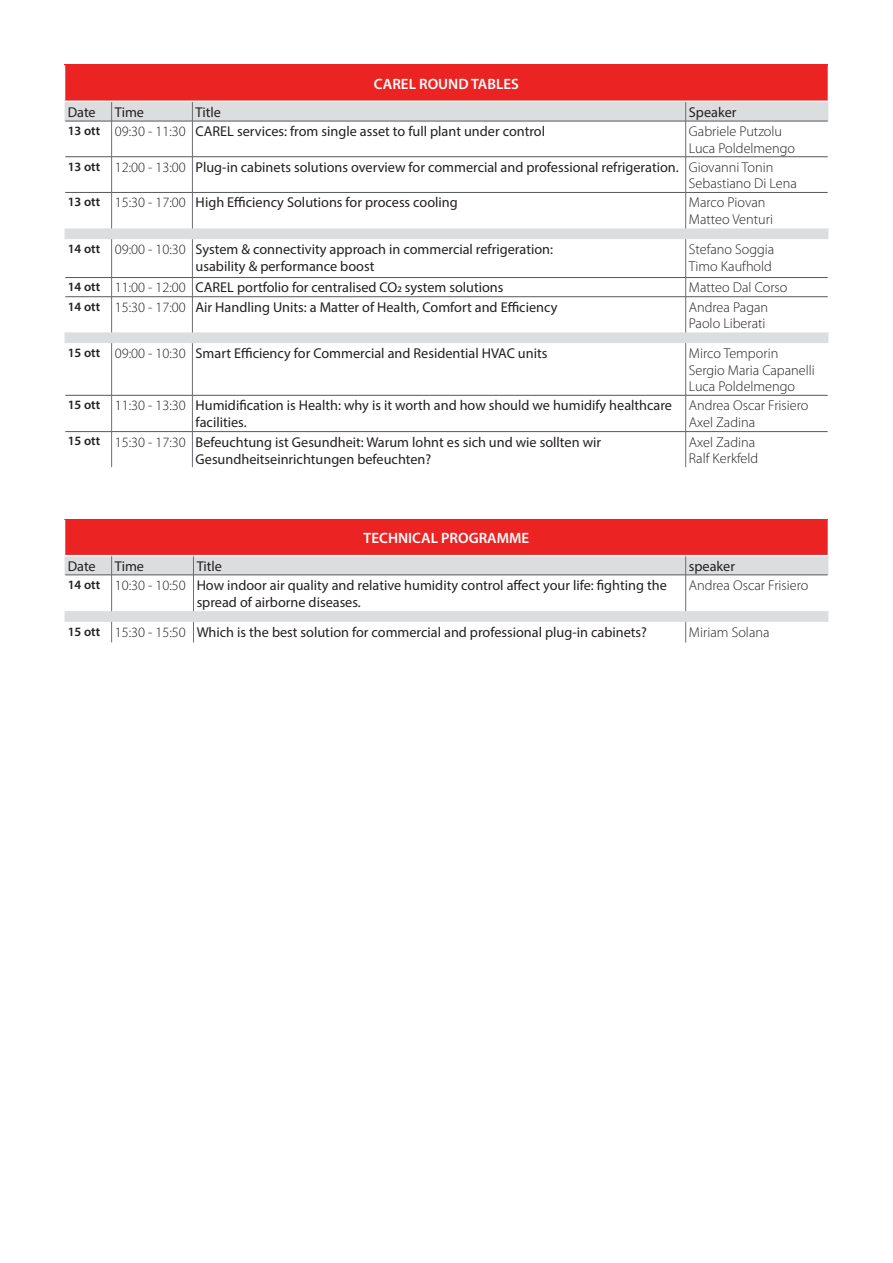
<style>
.page{position:relative;width:893px;height:1263px;background:#fff}
.page>*{position:absolute;margin:0;border:0;box-sizing:border-box;transform-origin:0 0}
.t1{font:600 15px "Myriad Pro";color:#fff}
.t2{font:14.25px/17.1px "Myriad Pro";color:#231f20}
.t3{font:300 14.25px/16.5px "Myriad Pro";color:#231f20}
.s1{font-weight:600;font-size:12.75px}
.s2{font-weight:300}
</style>
<div class="page">
<div style="left:65px;top:65px;width:763px;height:36px;background:#ec2323"></div>
<svg style="left:65px;top:102px;width:763px;height:241px"></svg>
<svg style="left:111px;top:102px;width:1px;height:19px"></svg>
<svg style="left:192px;top:102px;width:1px;height:19px"></svg>
<svg style="left:685px;top:102px;width:1px;height:19px"></svg>
<hr style="left:111px;top:121px;width:1px;height:36px;background:#6c6d70">
<hr style="left:192px;top:121px;width:1px;height:36px;background:#6c6d70">
<hr style="left:685px;top:121px;width:1px;height:36px;background:#6c6d70">
<hr style="left:111px;top:157px;width:1px;height:35px;background:#6c6d70">
<hr style="left:192px;top:157px;width:1px;height:35px;background:#6c6d70">
<hr style="left:685px;top:157px;width:1px;height:35px;background:#6c6d70">
<hr style="left:111px;top:193px;width:1px;height:35px;background:#6c6d70">
<hr style="left:192px;top:193px;width:1px;height:35px;background:#6c6d70">
<hr style="left:685px;top:193px;width:1px;height:35px;background:#6c6d70">
<hr style="left:111px;top:239px;width:1px;height:38px;background:#6c6d70">
<hr style="left:192px;top:239px;width:1px;height:38px;background:#6c6d70">
<hr style="left:685px;top:239px;width:1px;height:38px;background:#6c6d70">
<svg style="left:111px;top:278px;width:1px;height:18px"></svg>
<svg style="left:192px;top:278px;width:1px;height:18px"></svg>
<svg style="left:685px;top:278px;width:1px;height:18px"></svg>
<hr style="left:111px;top:297px;width:1px;height:35px;background:#6c6d70">
<hr style="left:192px;top:297px;width:1px;height:35px;background:#6c6d70">
<hr style="left:685px;top:297px;width:1px;height:35px;background:#6c6d70">
<hr style="left:111px;top:343px;width:1px;height:52px;background:#6c6d70">
<hr style="left:192px;top:343px;width:1px;height:52px;background:#6c6d70">
<hr style="left:685px;top:343px;width:1px;height:52px;background:#6c6d70">
<hr style="left:111px;top:395px;width:1px;height:36px;background:#6c6d70">
<hr style="left:192px;top:395px;width:1px;height:36px;background:#6c6d70">
<hr style="left:685px;top:395px;width:1px;height:36px;background:#6c6d70">
<hr style="left:111px;top:432px;width:1px;height:35px;background:#6c6d70">
<hr style="left:192px;top:432px;width:1px;height:35px;background:#6c6d70">
<hr style="left:685px;top:432px;width:1px;height:35px;background:#6c6d70">
<hr style="left:65px;top:121px;width:47px;height:1px;background:#57585a">
<hr style="left:112px;top:121px;width:80px;height:1px;background:#57585a">
<hr style="left:192px;top:121px;width:494px;height:1px;background:#57585a">
<hr style="left:686px;top:121px;width:142px;height:1px;background:#57585a">
<hr style="left:65px;top:192px;width:47px;height:1px;background:#57585a">
<hr style="left:112px;top:192px;width:80px;height:1px;background:#57585a">
<hr style="left:192px;top:192px;width:494px;height:1px;background:#57585a">
<hr style="left:686px;top:192px;width:142px;height:1px;background:#57585a">
<hr style="left:65px;top:277px;width:47px;height:1px;background:#57585a">
<hr style="left:112px;top:277px;width:80px;height:1px;background:#57585a">
<hr style="left:192px;top:277px;width:494px;height:1px;background:#57585a">
<hr style="left:686px;top:277px;width:142px;height:1px;background:#57585a">
<hr style="left:65px;top:296px;width:47px;height:1px;background:#57585a">
<hr style="left:112px;top:296px;width:80px;height:1px;background:#57585a">
<hr style="left:192px;top:296px;width:494px;height:1px;background:#57585a">
<hr style="left:686px;top:296px;width:142px;height:1px;background:#57585a">
<hr style="left:65px;top:395px;width:47px;height:1px;background:#57585a">
<hr style="left:112px;top:395px;width:80px;height:1px;background:#57585a">
<hr style="left:192px;top:395px;width:494px;height:1px;background:#57585a">
<hr style="left:686px;top:395px;width:142px;height:1px;background:#57585a">
<hr style="left:65px;top:431px;width:47px;height:1px;background:#57585a">
<hr style="left:112px;top:431px;width:80px;height:1px;background:#57585a">
<hr style="left:192px;top:431px;width:494px;height:1px;background:#57585a">
<hr style="left:686px;top:431px;width:142px;height:1px;background:#57585a">
<hr style="left:65px;top:156px;width:47px;height:1px;background:#57585a">
<hr style="left:112px;top:156px;width:80px;height:1px;background:#57585a">
<hr style="left:192px;top:156px;width:494px;height:1px;background:#57585a">
<hr style="left:686px;top:156px;width:142px;height:1px;background:#57585a">
<div style="left:65px;top:519px;width:763px;height:37px;background:#ec2323"></div>
<svg style="left:65px;top:556px;width:763px;height:66px"></svg>
<hr style="left:64px;top:555px;width:48px;height:1px;background:#fff">
<hr style="left:112px;top:555px;width:81px;height:1px;background:#fff">
<hr style="left:193px;top:555px;width:493px;height:1px;background:#fff">
<hr style="left:686px;top:555px;width:143px;height:1px;background:#fff">
<svg style="left:111px;top:556px;width:1px;height:19px"></svg>
<svg style="left:193px;top:556px;width:1px;height:19px"></svg>
<svg style="left:685px;top:556px;width:1px;height:19px"></svg>
<hr style="left:111px;top:575px;width:1px;height:36px;background:#6c6d70">
<hr style="left:193px;top:575px;width:1px;height:36px;background:#6c6d70">
<hr style="left:685px;top:575px;width:1px;height:36px;background:#6c6d70">
<svg style="left:111px;top:622px;width:1px;height:20px"></svg>
<svg style="left:193px;top:622px;width:1px;height:20px"></svg>
<svg style="left:685px;top:622px;width:1px;height:20px"></svg>
<hr style="left:65px;top:575px;width:47px;height:1px;background:#57585a">
<hr style="left:112px;top:575px;width:81px;height:1px;background:#57585a">
<hr style="left:193px;top:575px;width:493px;height:1px;background:#57585a">
<hr style="left:686px;top:575px;width:142px;height:1px;background:#57585a">
<p class="t1" style="left:374px;top:74px;width:147px">CAREL ROUND TABLES</p>
<p class="t2" style="left:68px;top:103px;width:30px">Date</p>
<p class="t2" style="left:115px;top:103px;width:31px">Time</p>
<p class="t2" style="left:196px;top:103px;width:27px">Title</p>
<p class="t2" style="left:689px;top:103px;width:49px">Speaker</p>
<p class="t2" style="left:68px;top:122px;width:479px"><span class="s1">13 ott</span> <span class="s2">09:30 - 11:30</span> CAREL services: from single asset to full plant under control</p>
<p class="t3" style="left:689px;top:123px;width:108px">Gabriele Putzolu<br>Luca Poldelmengo</p>
<p class="t2" style="left:689px;top:158px;width:109px;line-height:16.5px;text-indent:-621px"><span class="s1">13 ott</span> <span class="s2">12:00 - 13:00</span> Plug-in cabinets solutions overview for commercial and professional refrigeration. <span class="s2">Giovanni Tonin<br>Sebastiano Di Lena</span></p>
<p class="t2" style="left:68px;top:194px;width:392px"><span class="s1">13 ott</span> <span class="s2">15:30 - 17:00</span> High Efficiency Solutions for process cooling</p>
<p class="t3" style="left:689px;top:194px;width:86px">Marco Piovan<br>Matteo Venturi</p>
<p class="t2" style="left:196px;top:241px;width:359px;text-indent:-128px"><span class="s1">14 ott</span> <span class="s2">09:00 - 10:30</span> System &amp; connectivity approach in commercial refrigeration: usability &amp; performance boost</p>
<p class="t3" style="left:689px;top:241px;width:87px">Stefano Soggia<br>Timo Kaufhold</p>
<p class="t2" style="left:68px;top:279px;width:437px"><span class="s1">14 ott</span> <span class="s2">11:00 - 12:00</span> CAREL portfolio for centralised CO2 system solutions</p>
<p class="t3" style="left:689px;top:279px;width:100px">Matteo Dal Corso</p>
<p class="t2" style="left:68px;top:298px;width:491px"><span class="s1">14 ott</span> <span class="s2">15:30 - 17:00</span> Air Handling Units: a Matter of Health, Comfort and Efficiency</p>
<p class="t3" style="left:689px;top:298px;width:81px">Andrea Pagan<br>Paolo Liberati</p>
<p class="t2" style="left:68px;top:344px;width:481px"><span class="s1">15 ott</span> <span class="s2">09:00 - 10:30</span> Smart Efficiency for Commercial and Residential HVAC units</p>
<p class="t3" style="left:689px;top:345px;width:127px">Mirco Temporin<br>Sergio Maria Capanelli<br>Luca Poldelmengo</p>
<p class="t2" style="left:196px;top:397px;width:478px;text-indent:-128px"><span class="s1">15 ott</span> <span class="s2">11:30 - 13:30</span> Humidification is Health: why is it worth and how should we humidify healthcare facilities.</p>
<p class="t3" style="left:689px;top:397px;width:121px">Andrea Oscar Frisiero<br>Axel Zadina</p>
<p class="t2" style="left:196px;top:433px;width:407px;text-indent:-128px"><span class="s1">15 ott</span> <span class="s2">15:30 - 17:30</span> Befeuchtung ist Gesundheit: Warum lohnt es sich und wie sollten wir<br>Gesundheitseinrichtungen befeuchten?</p>
<p class="t3" style="left:689px;top:433px;width:71px">Axel Zadina<br>Ralf Kerkfeld</p>
<p class="t1" style="left:364px;top:528px;width:167px">TECHNICAL PROGRAMME</p>
<p class="t2" style="left:68px;top:557px;width:30px">Date</p>
<p class="t2" style="left:115px;top:557px;width:31px">Time</p>
<p class="t2" style="left:197px;top:557px;width:27px">Title</p>
<p class="t2" style="left:689px;top:557px;width:48px">speaker</p>
<p class="t2" style="left:197px;top:576px;width:472px;text-indent:-129px"><span class="s1">14 ott</span> <span class="s2">10:30 - 10:50</span> How indoor air quality and relative humidity control affect your life: fighting the spread of airborne diseases.</p>
<p class="t3" style="left:689px;top:577px;width:121px">Andrea Oscar Frisiero</p>
<p class="t2" style="left:68px;top:623px;width:581px"><span class="s1">15 ott</span> <span class="s2">15:30 - 15:50</span> Which is the best solution for commercial and professional plug-in cabinets?</p>
<p class="t3" style="left:689px;top:624px;width:82px">Miriam Solana</p>
</div>
